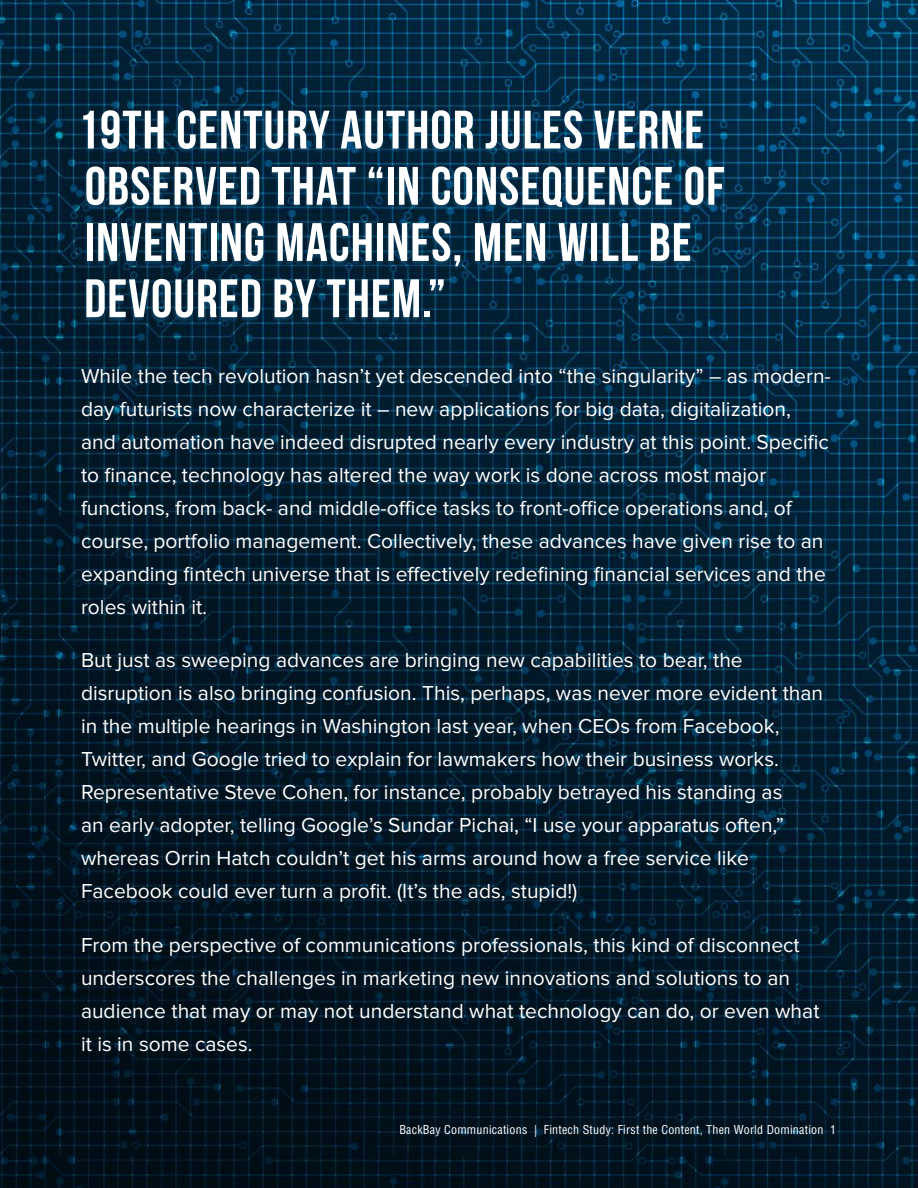
<style>
.page{position:relative;width:918px;height:1188px;background:#fff}
.page>*{position:absolute;margin:0;border:0;box-sizing:border-box;transform-origin:0 0}
.t1{font:54px/56.2px "Bebas Neue";letter-spacing:.02em;color:#fff}
.t2{font:21px/33px "Proxima Nova";color:#fff}
.t3{font:condensed 12px "Helvetica";letter-spacing:.02em;color:#fff}
</style>
<div class="page">
<img style="left:0;top:0;width:918px;height:1188px">
<div style="left:80px;top:111px;width:647px;height:212px;background:#13567d;opacity:.6"></div>
<h1 class="t1" style="left:77px;top:101px;width:649px">19TH CENTURY AUTHOR JULES VERNE<br>OBSERVED THAT “IN CONSEQUENCE OF<br>INVENTING MACHINES, MEN WILL BE<br>DEVOURED BY THEM.”</h1>
<p class="t2" style="left:81px;top:361px;width:751px">While the tech revolution hasn’t yet descended into “the singularity” – as modern&shy;day futurists now characterize it – new applications for big data, digitalization, and automation have indeed disrupted nearly every industry at this point. Specific to finance, technology has altered the way work is done across most major functions, from back- and middle-office tasks to front-office operations and, of course, portfolio management. Collectively, these advances have given rise to an expanding fintech universe that is effectively redefining financial services and the roles within it.</p>
<p class="t2" style="left:81px;top:645px;width:744px">But just as sweeping advances are bringing new capabilities to bear, the disruption is also bringing confusion. This, perhaps, was never more evident than in the multiple hearings in Washington last year, when CEOs from Facebook, Twitter, and Google tried to explain for lawmakers how their business works.<br>Representative Steve Cohen, for instance, probably betrayed his standing as<br>an early adopter, telling Google’s Sundar Pichai, “I use your apparatus often,” whereas Orrin Hatch couldn’t get his arms around how a free service like Facebook could ever turn a profit. (It’s the ads, stupid!)</p>
<p class="t2" style="left:81px;top:929px;width:740px">From the perspective of communications professionals, this kind of disconnect underscores the challenges in marketing new innovations and solutions to an audience that may or may not understand what technology can do, or even what it is in some cases.</p>
<p class="t3" style="left:399px;top:1122px;width:438px">BackBay Communications | Fintech Study: First the Content, Then World Domination 1</p>
</div>
